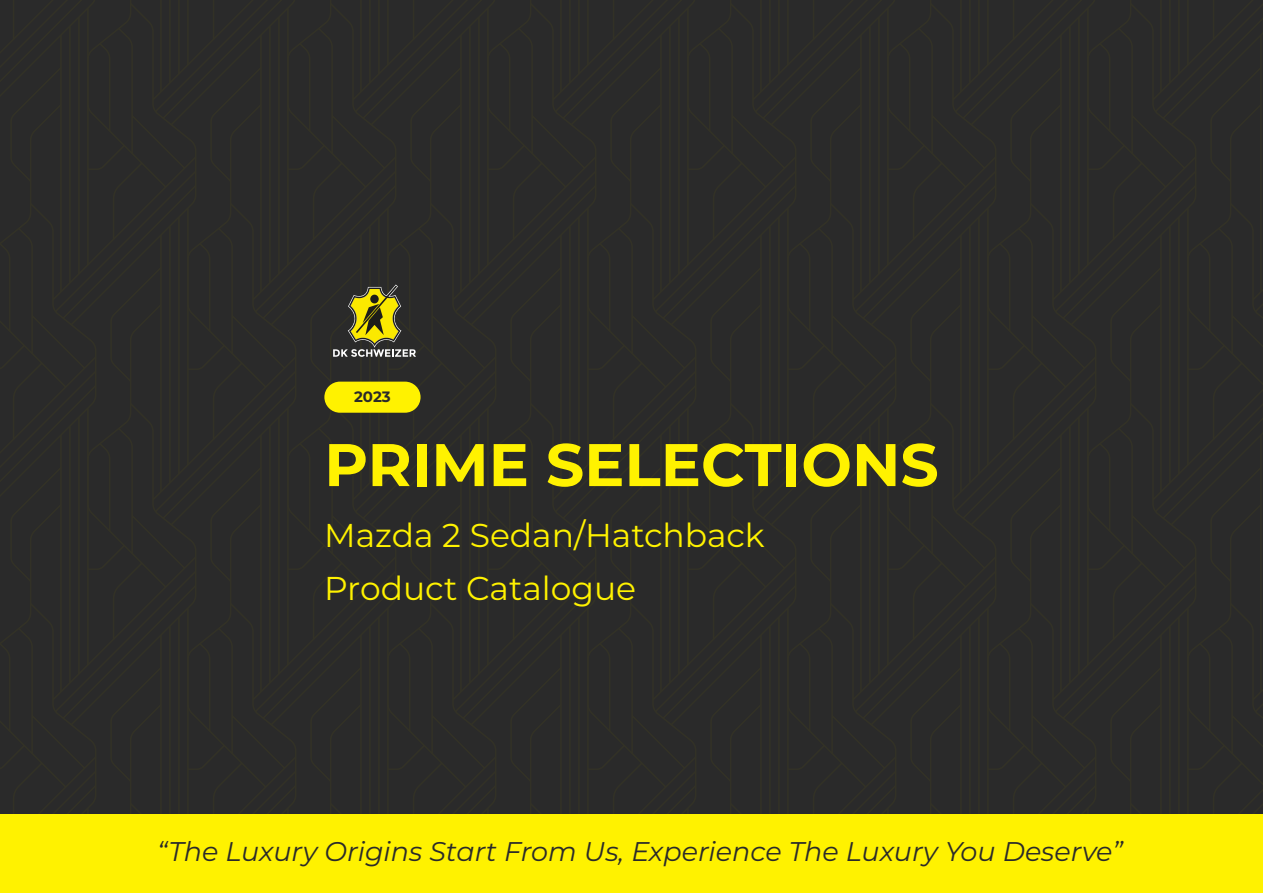
<style>
.page{position:relative;width:1263px;height:893px;background:#2a2a2a}
.page>*{position:absolute;margin:0;border:0;box-sizing:border-box;transform-origin:0 0}
.t1{font:700 60px "Montserrat";color:#fff200}
.t2{font:33px/53.2px "Montserrat";color:#fff200}
.t3{font:italic 27px "Montserrat";color:#2a2a2a}
.t4{font:700 15px "Montserrat";color:#2a2a2a}
</style>
<div class="page">
<div style="left:0;top:814px;width:1263px;height:79px;background:#fff200"></div>
<div style="left:324px;top:382px;width:97px;height:31px;background:#fff200;border-radius:16px"></div>
<svg style="left:333px;top:285px;width:83px;height:72px"></svg>
<p class="t4" style="left:354px;top:389px;width:38px">2023</p>
<h1 class="t1" style="left:324px;top:436px;width:616px">PRIME SELECTIONS</h1>
<p class="t2" style="left:324px;top:509px;width:442px">Mazda 2 Sedan/Hatchback<br>Product Catalogue</p>
<p class="t3" style="left:157px;top:841px;width:967px">ìThe Luxury Origins Start From Us, Experience The Luxury You Deserveî</p>
</div>
